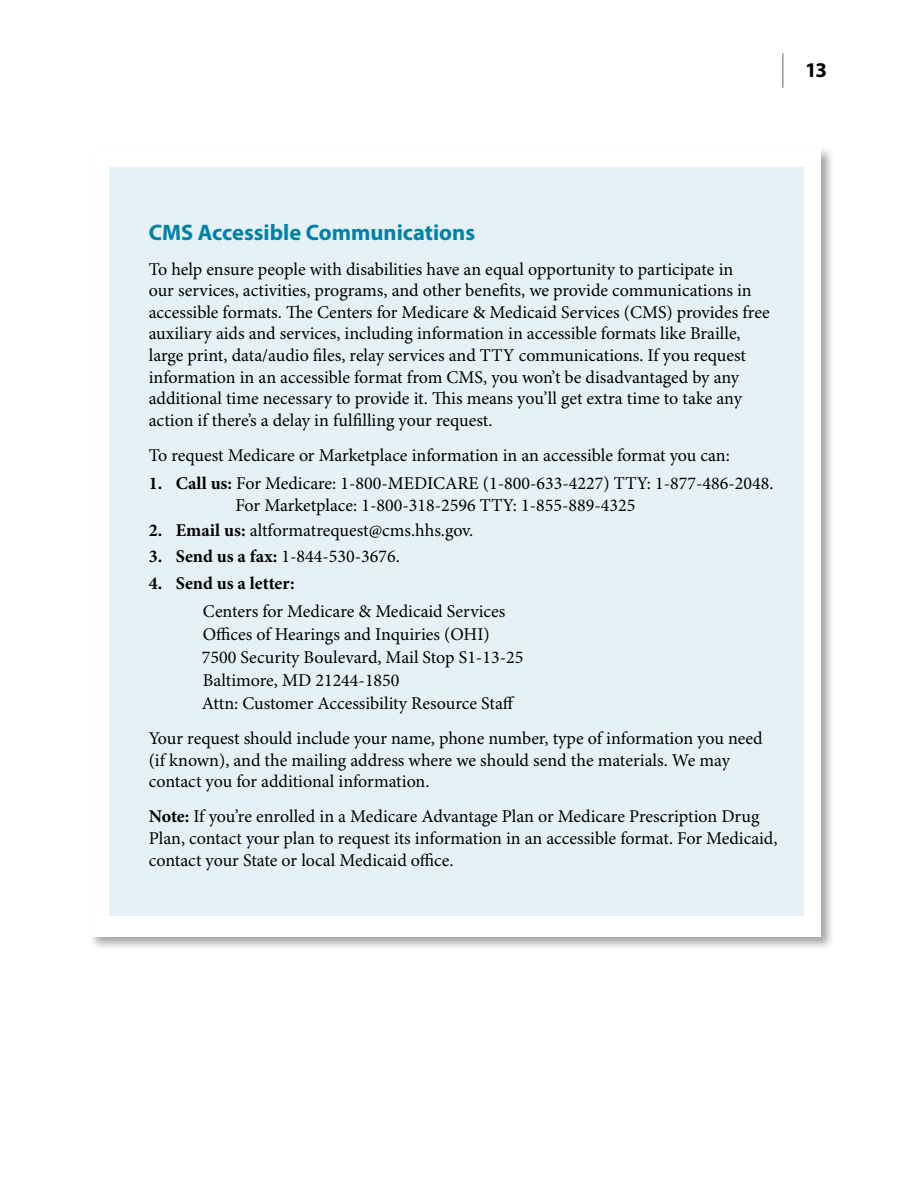
<style>
.page{position:relative;width:918px;height:1188px;background:#fff}
.page>*{position:absolute;margin:0;border:0;box-sizing:border-box;transform-origin:0 0}
.t1{font:700 22.5px "Myriad Pro";color:#0081a8}
.t2{font:700 21px "Myriad Pro";color:#000}
.t3{font:18px/21.6px "Minion Pro";color:#000}
.t4{font:700 18px "Minion Pro";color:#000}
.s1{font-weight:700}
</style>
<div class="page">
<hr style="left:782px;top:53px;width:2px;height:35px;background:#959c9d">
<div style="left:88px;top:146px;width:747px;height:805px;background:#000;opacity:.35"></div>
<div style="left:91px;top:148px;width:730px;height:789px;background:#fff"></div>
<div style="left:109px;top:167px;width:694px;height:749px;background:#e6f1f6"></div>
<p class="t2" style="left:805px;top:58px;width:23px">13</p>
<p class="t1" style="left:149px;top:219px;width:328px">CMS Accessible Communications</p>
<p class="t3" style="left:149px;top:259px;width:623px">To help ensure people with disabilities have an equal opportunity to participate in<br>our services, activities, programs, and other benefits, we provide communications in accessible formats. The Centers for Medicare &amp; Medicaid Services (CMS) provides free auxiliary aids and services, including information in accessible formats like Braille, large print, data/audio files, relay services and TTY communications. If you request information in an accessible format from CMS, you won’t be disadvantaged by any additional time necessary to provide it. This means you’ll get extra time to take any action if there’s a delay in fulfilling your request.</p>
<p class="t3" style="left:149px;top:445px;width:583px">To request Medicare or Marketplace information in an accessible format you can:</p>
<p class="t3" style="left:235px;top:473px;width:537px;text-indent:-87px"><span class="s1">1. Call us:</span> For Medicare: 1-800-MEDICARE (1-800-633-4227) TTY: 1-877-486-2048.<br>For Marketplace: 1-800-318-2596 TTY: 1-855-889-4325</p>
<p class="t3" style="left:149px;top:520px;width:324px"><span class="s1">2. Email us:</span> altformatrequest@cms.hhs.gov.</p>
<p class="t3" style="left:149px;top:547px;width:251px"><span class="s1">3. Send us a fax:</span> 1-844-530-3676.</p>
<p class="t4" style="left:149px;top:572px;width:147px">4. Send us a letter:</p>
<p class="t3" style="left:202px;top:601px;width:323px;line-height:23px">Centers for Medicare &amp; Medicaid Services Offices of Hearings and Inquiries (OHI)<br>7500 Security Boulevard, Mail Stop S1-13-25<br>Baltimore, MD 21244-1850<br>Attn: Customer Accessibility Resource Staff</p>
<p class="t3" style="left:149px;top:728px;width:616px">Your request should include your name, phone number, type of information you need (if known), and the mailing address where we should send the materials. We may contact you for additional information.</p>
<p class="t3" style="left:149px;top:807px;width:630px"><span class="s1">Note:</span> If you’re enrolled in a Medicare Advantage Plan or Medicare Prescription Drug<br>Plan, contact your plan to request its information in an accessible format. For Medicaid, contact your State or local Medicaid office.</p>
</div>
